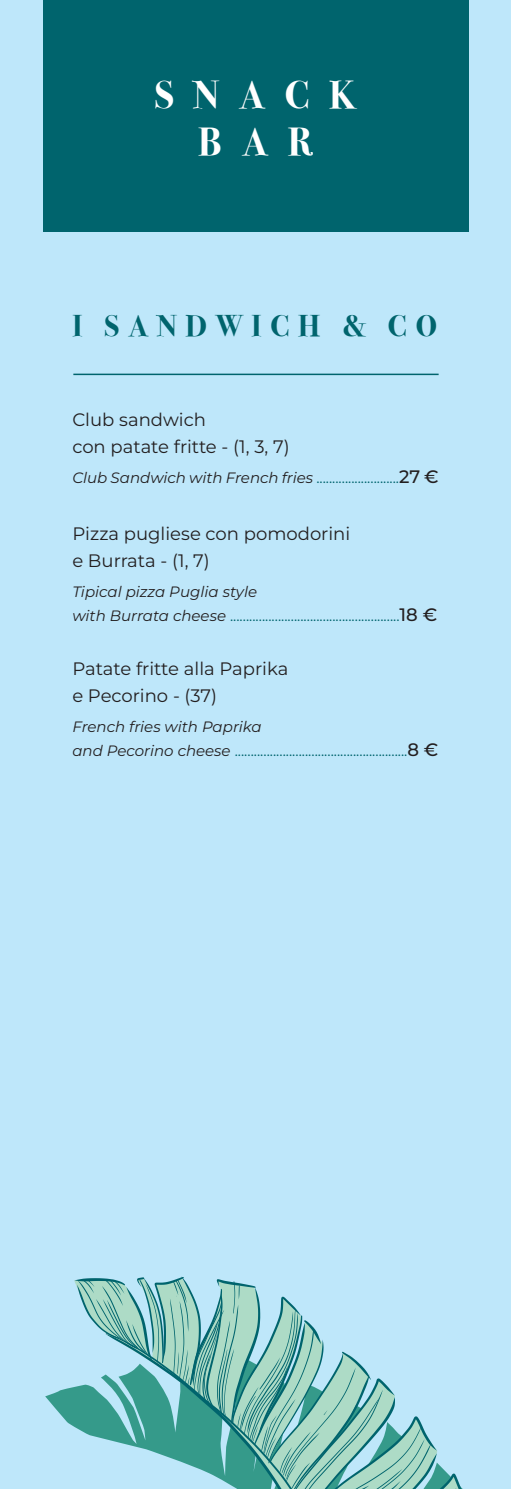
<style>
.page{position:relative;width:511px;height:1489px;background:#fff}
.page>*{position:absolute;margin:0;border:0;box-sizing:border-box;transform-origin:0 0}
.t1{font:700 39px/46.8px "Bodoni Svty Two ITCTT";letter-spacing:.5em;color:#fff;text-align:center}
.t2{font:700 30px "Bodoni Svty Two ITCTT";letter-spacing:.29em;color:#00646d}
.t3{font:18px/27px "Montserrat";color:#231f20}
.t4{font:15px/24px "Montserrat";color:#00646d}
.t5{font:italic 15px "Montserrat";color:#231f20}
.s1{font-style:normal;color:#00646d}
.s2{font-weight:500;font-style:normal;font-size:18px}
.s3{font-style:italic;color:#231f20}
.s4{font-weight:500;font-size:18px;color:#231f20}
</style>
<div class="page">
<div style="left:0;top:0;width:510px;height:1488px;background:#bee7fa"></div>
<div style="left:43px;top:0;width:425px;height:232px;background:#00646d"></div>
<svg style="left:45px;top:1387px;width:29px;height:40px"></svg>
<svg style="left:74px;top:1276px;width:388px;height:212px"></svg>
<hr style="left:73px;top:373px;width:365px;height:2px;background:#00646d">
<h1 class="t1" style="left:154px;top:72px;width:203px">SNACK<br>BAR</h1>
<h2 class="t2" style="left:72px;top:308px;width:366px">I SANDWICH &amp; CO</h2>
<p class="t3" style="left:72px;top:406px;width:218px">Club sandwich<br>con patate fritte - (1, 3, 7)</p>
<p class="t5" style="left:72px;top:468px;width:367px">Club Sandwich with French fries <span class="s1">..........................</span><span class="s2">27 €</span></p>
<p class="t3" style="left:72px;top:520px;width:279px">Pizza pugliese con pomodorini e Burrata - (1, 7)</p>
<p class="t4" style="left:72px;top:580px;width:366px"><span class="s3">Tipical pizza Puglia style<br>with Burrata cheese</span> .....................................................<span class="s4">18 €</span></p>
<p class="t3" style="left:72px;top:655px;width:217px">Patate fritte alla Paprika e Pecorino - (37)</p>
<p class="t4" style="left:72px;top:715px;width:367px"><span class="s3">French fries with Paprika<br>and Pecorino cheese</span> ......................................................<span class="s4">8 €</span></p>
</div>
